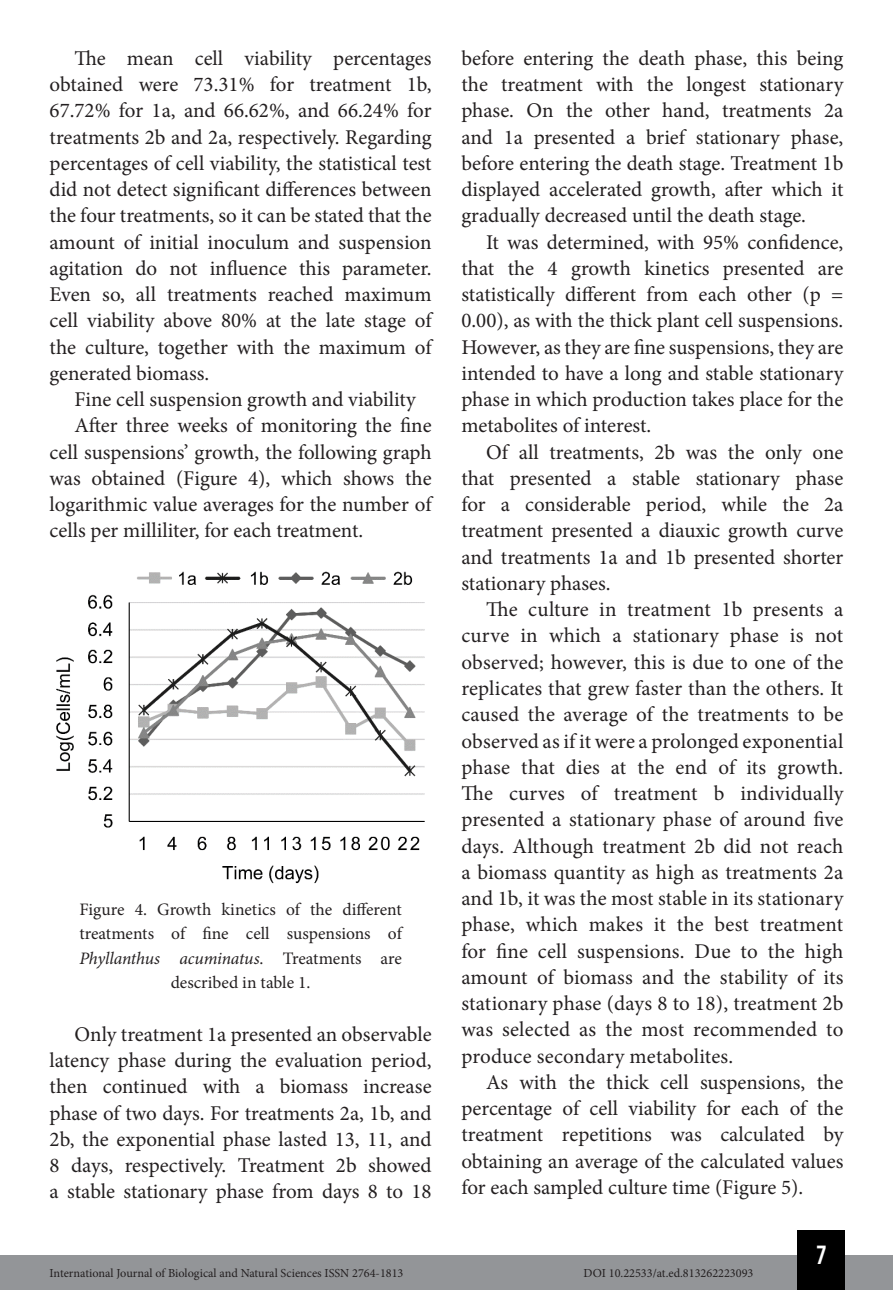
<style>
.page{position:relative;width:893px;height:1290px;background:#fff}
.page>*{position:absolute;margin:0;border:0;box-sizing:border-box;transform-origin:0 0}
.t1{font:26.25px "Bebas Kai";color:#fff}
.Texto_1{font:21px/26.2px "Minion Pro";color:#231f20;text-align:justify}
.Info_Imagem{font:17.5px/24.5px "Minion Pro";color:#231f20;text-align:center}
.t2{font:12.25px "Minion Pro";color:#231f20}
.s1{font-style:italic}
</style>
<div class="page">
<div style="left:0;top:1255px;width:893px;height:35px;background:#939598"></div>
<div style="left:797px;top:1230px;width:48px;height:60px;background:#000"></div>
<img style="left:56px;top:571px;width:369px;height:313px">
<p class="Texto_1" style="left:50px;top:45px;width:384px;text-indent:25px">The mean cell viability percentages obtained were 73.31% for treatment 1b, 67.72% for 1a, and 66.62%, and 66.24% for treatments 2b and 2a, respectively. Regarding percentages of cell viability, the statistical test did not detect significant differences between the four treatments, so it can be stated that the amount of initial inoculum and suspension agitation do not influence this parameter.<br>Even so, all treatments reached maximum cell viability above 80% at the late stage of the culture, together with the maximum of generated biomass.</p>
<p class="Texto_1" style="left:74px;top:386px;width:343px">Fine cell suspension growth and viability</p>
<p class="Texto_1" style="left:50px;top:413px;width:383px;text-indent:25px">After three weeks of monitoring the fine cell suspensions’ growth, the following graph was obtained (Figure 4), which shows the logarithmic value averages for the number of cells per milliliter, for each treatment.</p>
<p class="Info_Imagem" style="left:79px;top:897px;width:324px">Figure 4. Growth kinetics of the different treatments of fine cell suspensions of <span class="s1">Phyllanthus acuminatus</span>. Treatments are described in table 1.</p>
<p class="Texto_1" style="left:50px;top:1021px;width:384px;text-indent:25px">Only treatment 1a presented an observable latency phase during the evaluation period, then continued with a biomass increase phase of two days. For treatments 2a, 1b, and 2b, the exponential phase lasted 13, 11, and 8 days, respectively. Treatment 2b showed a stable stationary phase from days 8 to 18</p>
<p class="Texto_1" style="left:461px;top:45px;width:384px">before entering the death phase, this being the treatment with the longest stationary phase. On the other hand, treatments 2a and 1a presented a brief stationary phase, before entering the death stage. Treatment 1b displayed accelerated growth, after which it gradually decreased until the death stage.</p>
<p class="Texto_1" style="left:461px;top:229px;width:384px;text-indent:25px">It was determined, with 95% confidence, that the 4 growth kinetics presented are statistically different from each other (p = 0.00), as with the thick plant cell suspensions.<br>However, as they are fine suspensions, they are intended to have a long and stable stationary phase in which production takes place for the metabolites of interest.</p>
<p class="Texto_1" style="left:461px;top:439px;width:383px;text-indent:25px">Of all treatments, 2b was the only one that presented a stable stationary phase for a considerable period, while the 2a treatment presented a diauxic growth curve and treatments 1a and 1b presented shorter stationary phases.</p>
<p class="Texto_1" style="left:461px;top:596px;width:384px;text-indent:25px">The culture in treatment 1b presents a curve in which a stationary phase is not observed; however, this is due to one of the replicates that grew faster than the others. It caused the average of the treatments to be observed as if it were a prolonged exponential phase that dies at the end of its growth.<br>The curves of treatment b individually presented a stationary phase of around five days. Although treatment 2b did not reach a biomass quantity as high as treatments 2a and 1b, it was the most stable in its stationary phase, which makes it the best treatment for fine cell suspensions. Due to the high amount of biomass and the stability of its stationary phase (days 8 to 18), treatment 2b was selected as the most recommended to produce secondary metabolites.</p>
<p class="Texto_1" style="left:461px;top:1069px;width:383px;text-indent:25px">As with the thick cell suspensions, the percentage of cell viability for each of the treatment repetitions was calculated by obtaining an average of the calculated values for each sampled culture time (Figure 5).</p>
<p class="t1" style="left:817px;top:1241px;width:11px">7</p>
<p class="t2" style="left:50px;top:1265px;width:355px">International Journal of Biological and Natural Sciences ISSN 2764-1813</p>
<p class="t2" style="left:584px;top:1265px;width:171px">DOI 10.22533/at.ed.813262223093</p>
</div>
